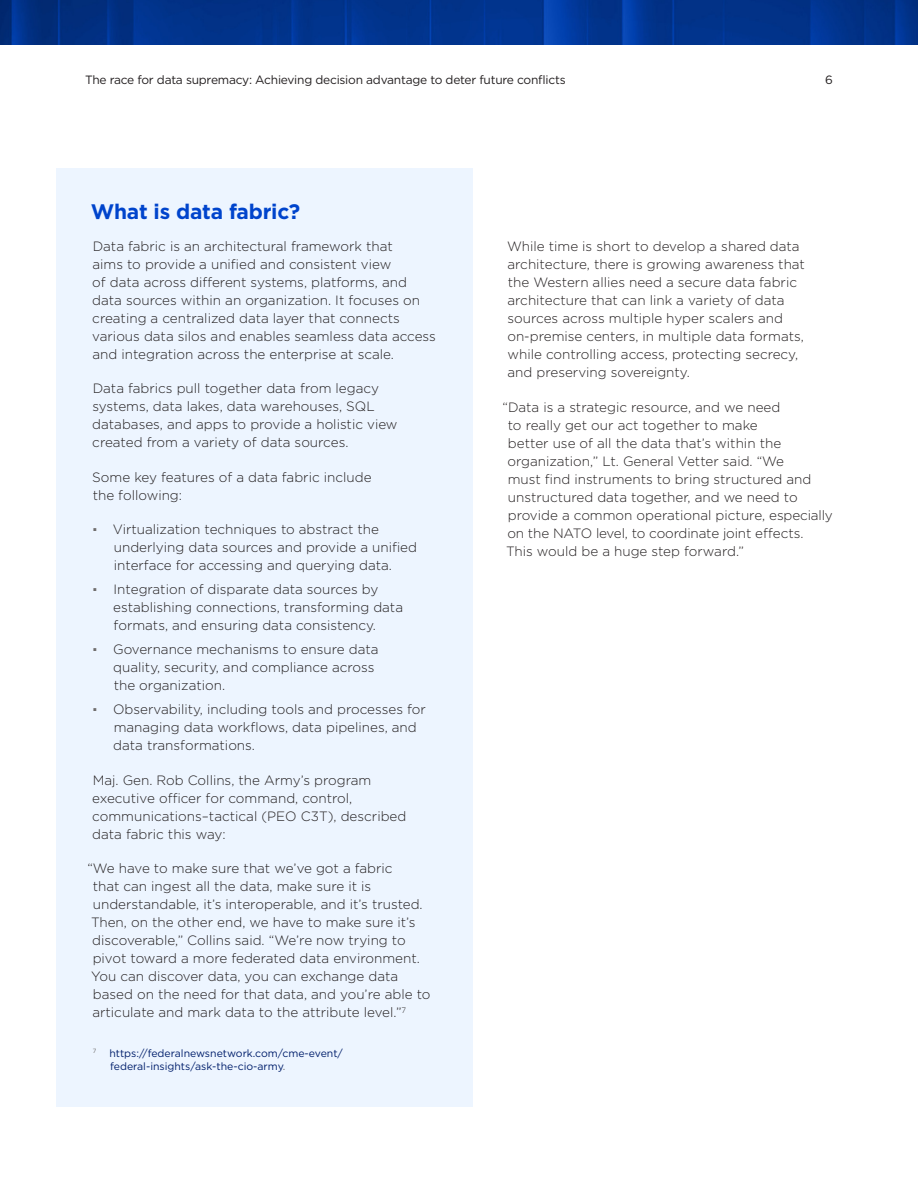
<style>
.page{position:relative;width:918px;height:1188px;background:#fff}
.page>*{position:absolute;margin:0;border:0;box-sizing:border-box;transform-origin:0 0}
.Box_heading{font:700 21px "Gotham";letter-spacing:-.01em;color:#04c}
.t1{font:300 13.5px/18px "Gotham";color:#231f20}
.t2{font:12px "Gotham";letter-spacing:-.02em;color:#231f20}
.Footnotes{font:10.5px/13.5px "Gotham";color:#001e6b}
.s1{font-weight:500;font-size:21px;color:#706d6d}
.s2{color:#706d6d}
</style>
<div class="page">
<img style="left:0;top:0;width:918px;height:45px">
<div style="left:56px;top:168px;width:416px;height:938px;background:#edf5ff"></div>
<p class="t2" style="left:85px;top:72px;width:482px">The race for data supremacy: Achieving decision advantage to deter future conflicts</p>
<p class="t2" style="left:825px;top:72px;width:9px">6</p>
<p class="Box_heading" style="left:91px;top:198px;width:211px">What is data fabric?</p>
<p class="t1" style="left:92px;top:236px;width:345px">Data fabric is an architectural framework that<br>aims to provide a unified and consistent view<br>of data across different systems, platforms, and data sources within an organization. It focuses on creating a centralized data layer that connects various data silos and enables seamless data access and integration across the enterprise at scale.</p>
<p class="t1" style="left:92px;top:379px;width:307px">Data fabrics pull together data from legacy systems, data lakes, data warehouses, SQL databases, and apps to provide a holistic view created from a variety of data sources.</p>
<p class="t1" style="left:92px;top:467px;width:281px">Some key features of a data fabric include the following:</p>
<p class="t1" style="left:114px;top:520px;width:305px;text-indent:-22px"><span class="s1">·</span> Virtualization techniques to abstract the underlying data sources and provide a unified interface for accessing and querying data.</p>
<p class="t1" style="left:113px;top:580px;width:291px;text-indent:-21px"><span class="s1">·</span> Integration of disparate data sources by establishing connections, transforming data formats, and ensuring data consistency.</p>
<p class="t1" style="left:113px;top:640px;width:267px;text-indent:-21px"><span class="s1">·</span> Governance mechanisms to ensure data quality, security, and compliance across the organization.</p>
<p class="t1" style="left:113px;top:700px;width:314px;text-indent:-21px"><span class="s1">·</span> Observability, including tools and processes for managing data workflows, data pipelines, and data transformations.</p>
<p class="t1" style="left:92px;top:770px;width:316px">Maj. Gen. Rob Collins, the Army’s program executive officer for command, control, communications–tactical (PEO C3T), described data fabric this way:</p>
<p class="t1" style="left:87px;top:859px;width:345px">“We have to make sure that we’ve got a fabric<br>that can ingest all the data, make sure it is understandable, it’s interoperable, and it’s trusted.<br>Then, on the other end, we have to make sure it’s discoverable,” Collins said. “We’re now trying to pivot toward a more federated data environment.<br>You can discover data, you can exchange data based on the need for that data, and you’re able to articulate and mark data to the attribute level.”<sup>7</sup></p>
<p class="Footnotes" style="left:110px;top:1046px;width:234px;text-indent:-17px"><sup>7</sup> https://federalnewsnetwork.com/cme-event/ federal-insights/ask-the-cio-army<span class="s2">.</span></p>
<p class="t1" style="left:507px;top:237px;width:299px">While time is short to develop a shared data architecture, there is growing awareness that the Western allies need a secure data fabric architecture that can link a variety of data sources across multiple hyper scalers and on-premise centers, in multiple data formats, while controlling access, protecting secrecy, and preserving sovereignty.</p>
<p class="t1" style="left:502px;top:397px;width:332px">“Data is a strategic resource, and we need<br>to really get our act together to make<br>better use of all the data that’s within the organization,” Lt. General Vetter said. “We<br>must find instruments to bring structured and unstructured data together, and we need to provide a common operational picture, especially on the NATO level, to coordinate joint effects.<br>This would be a huge step forward.”</p>
</div>
